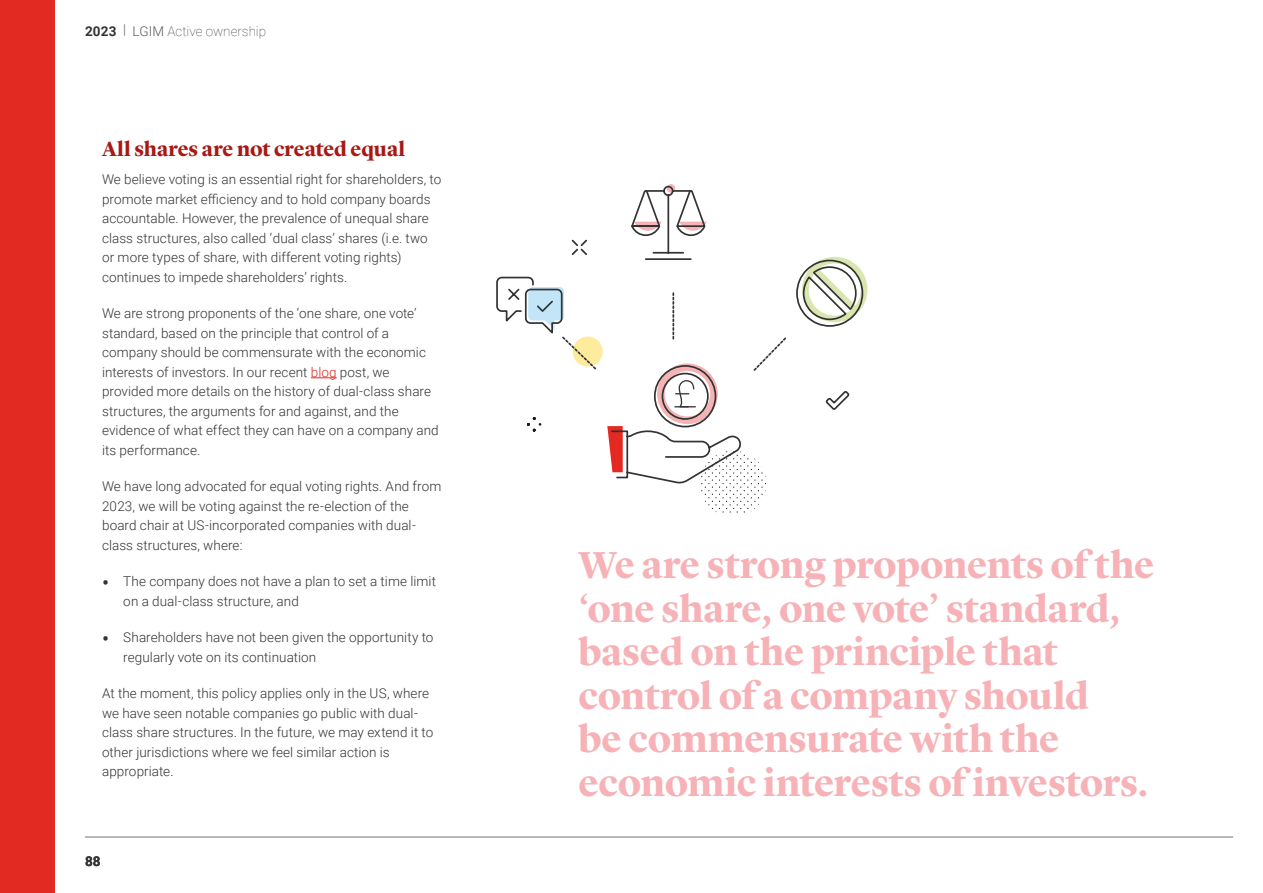
<style>
.page{position:relative;width:1263px;height:893px;background:#fff}
.page>*{position:absolute;margin:0;border:0;box-sizing:border-box;transform-origin:0 0}
.Body_copy_and_chart{font:700 39px/43.5px "Lyon Display";letter-spacing:-.01em;color:#f6b2b6}
.Body_copy_and_chart-2{font:700 21px "Lyon Display";letter-spacing:-.005em;color:#a81815}
.body_copy_standard{font:300 13.5px/19.5px "Roboto";letter-spacing:.005em;color:#333}
.t1{font:100 13.5px "Roboto";letter-spacing:-.005em;color:#333}
.t2{font:700 13.5px "Roboto";color:#333}
.s1{font-weight:700}
.s2{font-weight:300;color:#5c5c5c}
.s3{color:#e22922}
.s4{font-weight:400;font-size:21px}
</style>
<div class="page">
<hr style="left:85px;top:837px;width:1148px;height:1px;background:#737373">
<div style="left:0;top:0;width:54px;height:893px;background:#e22922"></div>
<svg style="left:311px;top:377px;width:26px;height:1px"></svg>
<svg style="left:571px;top:239px;width:16px;height:16px"></svg>
<svg style="left:527px;top:417px;width:14px;height:14px"></svg>
<svg style="left:573px;top:336px;width:30px;height:30px"></svg>
<svg style="left:496px;top:276px;width:102px;height:94px"></svg>
<svg style="left:631px;top:191px;width:13px;height:45px"></svg>
<svg style="left:644px;top:185px;width:206px;height:225px"></svg>
<svg style="left:795px;top:257px;width:72px;height:71px"></svg>
<svg style="left:607px;top:293px;width:181px;height:220px"></svg>
<p class="t1" style="left:85px;top:21px;width:183px"><span class="s1">2023</span> <span class="s2">| LGIM</span> Active ownership</p>
<p class="Body_copy_and_chart-2" style="left:102px;top:133px;width:305px">All shares are not created equal</p>
<p class="body_copy_standard" style="left:102px;top:169px;width:341px">We believe voting is an essential right for shareholders, to promote market efficiency and to hold company boards accountable. However, the prevalence of unequal share class structures, also called ‘dual class’ shares (i.e. two or more types of share, with different voting rights) continues to impede shareholders’ rights.</p>
<p class="body_copy_standard" style="left:102px;top:303px;width:338px">We are strong proponents of the ‘one share, one vote’ standard, based on the principle that control of a company should be commensurate with the economic interests of investors. In our recent <span class="s3">blog</span> post, we provided more details on the history of dual-class share structures, the arguments for and against, and the evidence of what effect they can have on a company and its performance.</p>
<p class="body_copy_standard" style="left:102px;top:476px;width:341px">We have long advocated for equal voting rights. And from 2023, we will be voting against the re-election of the board chair at US-incorporated companies with dual&shy;class structures, where:</p>
<p class="body_copy_standard" style="left:123px;top:571px;width:314px;text-indent:-21px"><span class="s4">•</span> The company does not have a plan to set a time limit on a dual-class structure, and</p>
<p class="body_copy_standard" style="left:123px;top:627px;width:312px;text-indent:-21px"><span class="s4">•</span> Shareholders have not been given the opportunity to regularly vote on its continuation</p>
<p class="body_copy_standard" style="left:102px;top:683px;width:333px">At the moment, this policy applies only in the US, where we have seen notable companies go public with dual&shy;class share structures. In the future, we may extend it to other jurisdictions where we feel similar action is appropriate.</p>
<p class="t2" style="left:85px;top:852px;width:17px">88</p>
<p class="Body_copy_and_chart" style="left:578px;top:540px;width:578px">We are strong proponents of the ‘one share, one vote’ standard, based on the principle that control of a company should<br>be commensurate with the economic interests of investors.</p>
</div>
